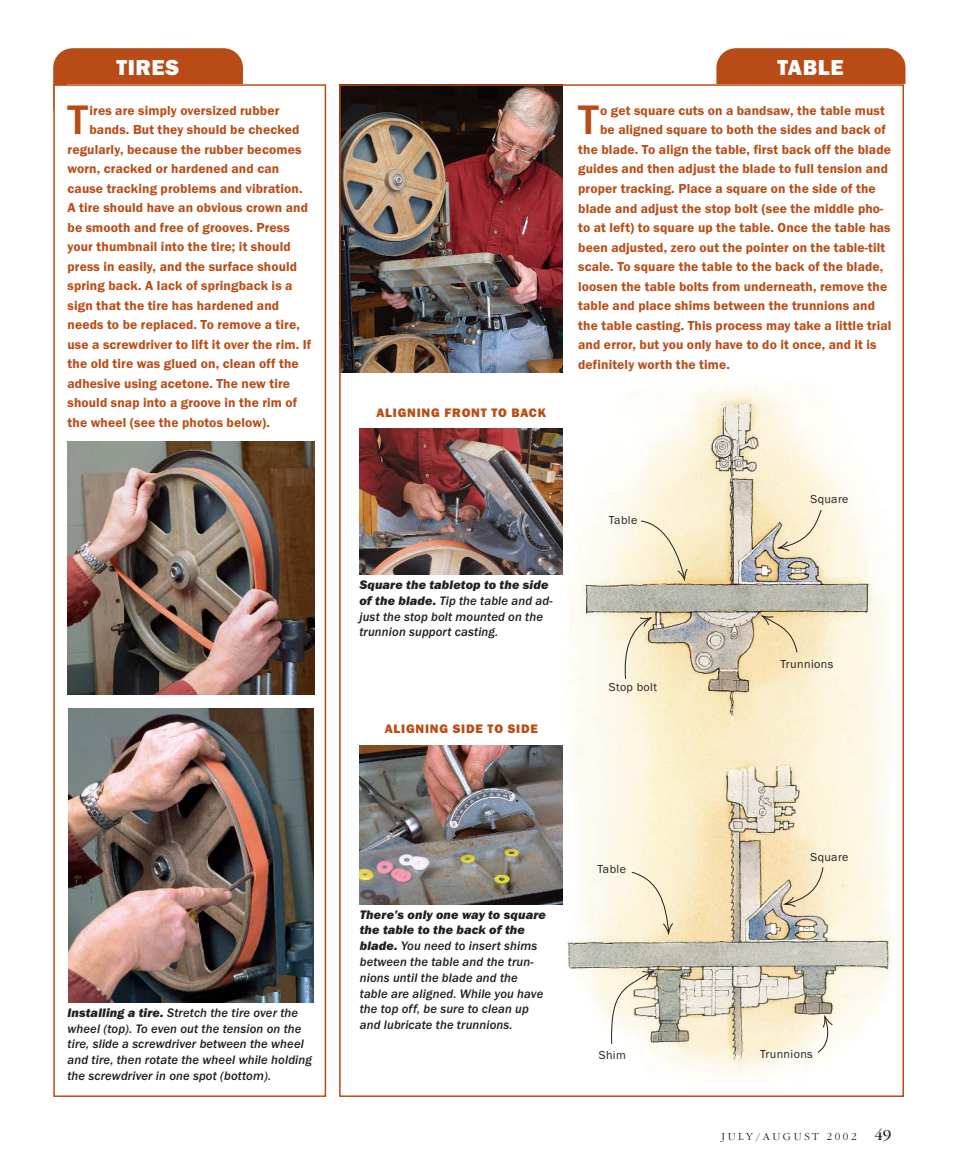
<style>
.page{position:relative;width:959px;height:1175px;background:#fff}
.page>*{position:absolute;margin:0;border:0;box-sizing:border-box;transform-origin:0 0}
.t1{font:500 42.75px "Franklin Gothic Itc T";color:#b94c16}
.t2{font:800 22.5px "Franklin Gothic Itc T";letter-spacing:.025em;color:#fff}
.t3{font:600 13.5px "Franklin Gothic Itc T";letter-spacing:.01em;color:#b94c16}
.t4{font:italic 500 12.75px/15.8px "Franklin Gothic Itc T";letter-spacing:.01em;color:#231f20}
.t5{font:800 12.75px "Franklin Gothic Itc T";letter-spacing:.06em;color:#b94c16}
.t6{font:12px "Franklin Gothic Itc T";letter-spacing:.035em;color:#231f20}
.t7{font:10.5px "L Garamond";letter-spacing:.25em;color:#231f20}
.s1{font-weight:800}
.s2{font-family:"Garamond";font-size:15px}
</style>
<div class="page">
<div style="left:53px;top:48px;width:190px;height:78px;background:#b94c16;border-radius:20px"></div>
<div style="left:54px;top:85px;width:271px;height:1011px;background:#fff"></div>
<div style="left:53px;top:84px;width:273px;height:1012px;border:2px solid #b94c16"></div>
<img style="left:68px;top:441px;width:247px;height:253px">
<img style="left:69px;top:708px;width:245px;height:294px">
<div style="left:716px;top:48px;width:189px;height:78px;background:#b94c16;border-radius:20px"></div>
<img style="left:342px;top:87px;width:220px;height:285px">
<svg style="left:505px;top:318px;width:58px;height:587px;background:#757c8b"></svg>
<img style="left:506px;top:359px;width:388px;height:720px">
<div style="left:701px;top:84px;width:204px;height:87px;background:#fff"></div>
<img style="left:359px;top:429px;width:203px;height:145px">
<img style="left:360px;top:745px;width:202px;height:159px">
<svg style="left:640px;top:520px;width:48px;height:62px;background:#f3e8c8"></svg>
<svg style="left:775px;top:509px;width:47px;height:43px;background:#eee3c4"></svg>
<svg style="left:623px;top:616px;width:30px;height:63px;background:#ece2c6"></svg>
<svg style="left:631px;top:871px;width:43px;height:65px;background:#f4eace"></svg>
<svg style="left:782px;top:866px;width:41px;height:41px;background:#eadab7"></svg>
<svg style="left:610px;top:970px;width:46px;height:74px"></svg>
<svg style="left:759px;top:614px;width:39px;height:39px;background:#edd8a9"></svg>
<svg style="left:817px;top:1014px;width:16px;height:39px"></svg>
<h2 class="t2" style="left:117px;top:60px;width:64px">TIRES</h2>
<h2 class="t2" style="left:777px;top:60px;width:68px">TABLE</h2>
<h1 class="t1" style="left:578px;top:106px;width:22px">T</h1>
<p class="t3" style="left:600px;top:106px;width:286px">o get square cuts on a bandsaw, the table must</p>
<h1 class="t1" style="left:67px;top:106px;width:22px">T</h1>
<p class="t3" style="left:89px;top:106px;width:191px">ires are simply oversized rubber</p>
<p class="t3" style="left:600px;top:126px;width:287px">be aligned square to both the sides and back of</p>
<p class="t3" style="left:578px;top:145px;width:314px">the blade. To align the table, first back off the blade</p>
<p class="t3" style="left:578px;top:165px;width:311px">guides and then adjust the blade to full tension and</p>
<p class="t3" style="left:578px;top:184px;width:299px">proper tracking. Place a square on the side of the</p>
<p class="t3" style="left:578px;top:204px;width:307px">blade and adjust the stop bolt (see the middle pho-</p>
<p class="t3" style="left:578px;top:223px;width:314px">to at left) to square up the table. Once the table has</p>
<p class="t3" style="left:578px;top:243px;width:308px">been adjusted, zero out the pointer on the table-tilt</p>
<p class="t3" style="left:578px;top:262px;width:307px">scale. To square the table to the back of the blade,</p>
<p class="t3" style="left:578px;top:282px;width:310px">loosen the table bolts from underneath, remove the</p>
<p class="t3" style="left:578px;top:301px;width:298px">table and place shims between the trunnions and</p>
<p class="t3" style="left:578px;top:321px;width:315px">the table casting. This process may take a little trial</p>
<p class="t3" style="left:578px;top:340px;width:300px">and error, but you only have to do it once, and it is</p>
<p class="t3" style="left:578px;top:360px;width:153px">definitely worth the time.</p>
<p class="t3" style="left:89px;top:125px;width:211px">bands. But they should be checked</p>
<p class="t3" style="left:67px;top:145px;width:235px">regularly, because the rubber becomes</p>
<p class="t3" style="left:67px;top:164px;width:213px">worn, cracked or hardened and can</p>
<p class="t3" style="left:67px;top:184px;width:236px">cause tracking problems and vibration.</p>
<p class="t3" style="left:67px;top:203px;width:242px">A tire should have an obvious crown and</p>
<p class="t3" style="left:67px;top:223px;width:224px">be smooth and free of grooves. Press</p>
<p class="t3" style="left:67px;top:242px;width:225px">your thumbnail into the tire; it should</p>
<p class="t3" style="left:67px;top:262px;width:231px">press in easily, and the surface should</p>
<p class="t3" style="left:67px;top:281px;width:226px">spring back. A lack of springback is a</p>
<p class="t3" style="left:67px;top:301px;width:213px">sign that the tire has hardened and</p>
<p class="t3" style="left:67px;top:320px;width:234px">needs to be replaced. To remove a tire,</p>
<p class="t3" style="left:67px;top:340px;width:245px">use a screwdriver to lift it over the rim. If</p>
<p class="t3" style="left:67px;top:359px;width:233px">the old tire was glued on, clean off the</p>
<p class="t3" style="left:67px;top:379px;width:224px">adhesive using acetone. The new tire</p>
<p class="t3" style="left:67px;top:398px;width:231px">should snap into a groove in the rim of</p>
<p class="t3" style="left:67px;top:418px;width:204px">the wheel (see the photos below).</p>
<p class="t5" style="left:376px;top:408px;width:171px">ALIGNING FRONT TO BACK</p>
<p class="t4" style="left:359px;top:578px;width:195px"><span class="s1">Square the tabletop to the side of the blade.</span> Tip the table and ad&shy;just the stop bolt mounted on the trunnion support casting.</p>
<p class="t5" style="left:384px;top:724px;width:155px">ALIGNING SIDE TO SIDE</p>
<p class="t6" style="left:609px;top:516px;width:30px">Table</p>
<p class="t6" style="left:609px;top:682px;width:50px">Stop bolt</p>
<p class="t4" style="left:67px;top:1005px;width:246px"><span class="s1">Installing a tire.</span> Stretch the tire over the wheel (top). To even out the tension on the tire, slide a screwdriver between the wheel and tire, then rotate the wheel while holding the screwdriver in one spot (bottom).</p>
<p class="t4" style="left:360px;top:907px;width:188px"><span class="s1">There’s only one way to square the table to the back of the blade.</span> You need to insert shims between the table and the trun&shy;nions until the blade and the table are aligned. While you have the top off, be sure to clean up and lubricate the trunnions.</p>
<p class="t6" style="left:597px;top:865px;width:30px">Table</p>
<p class="t6" style="left:599px;top:1051px;width:29px">Shim</p>
<p class="t6" style="left:810px;top:495px;width:40px">Square</p>
<p class="t6" style="left:780px;top:660px;width:54px">Trunnions</p>
<p class="t6" style="left:810px;top:853px;width:40px">Square</p>
<p class="t6" style="left:760px;top:1050px;width:54px">Trunnions</p>
<p class="t7" style="left:721px;top:1131px;width:171px">JULY/AUGUST 2002 <span class="s2">49</span></p>
</div>
